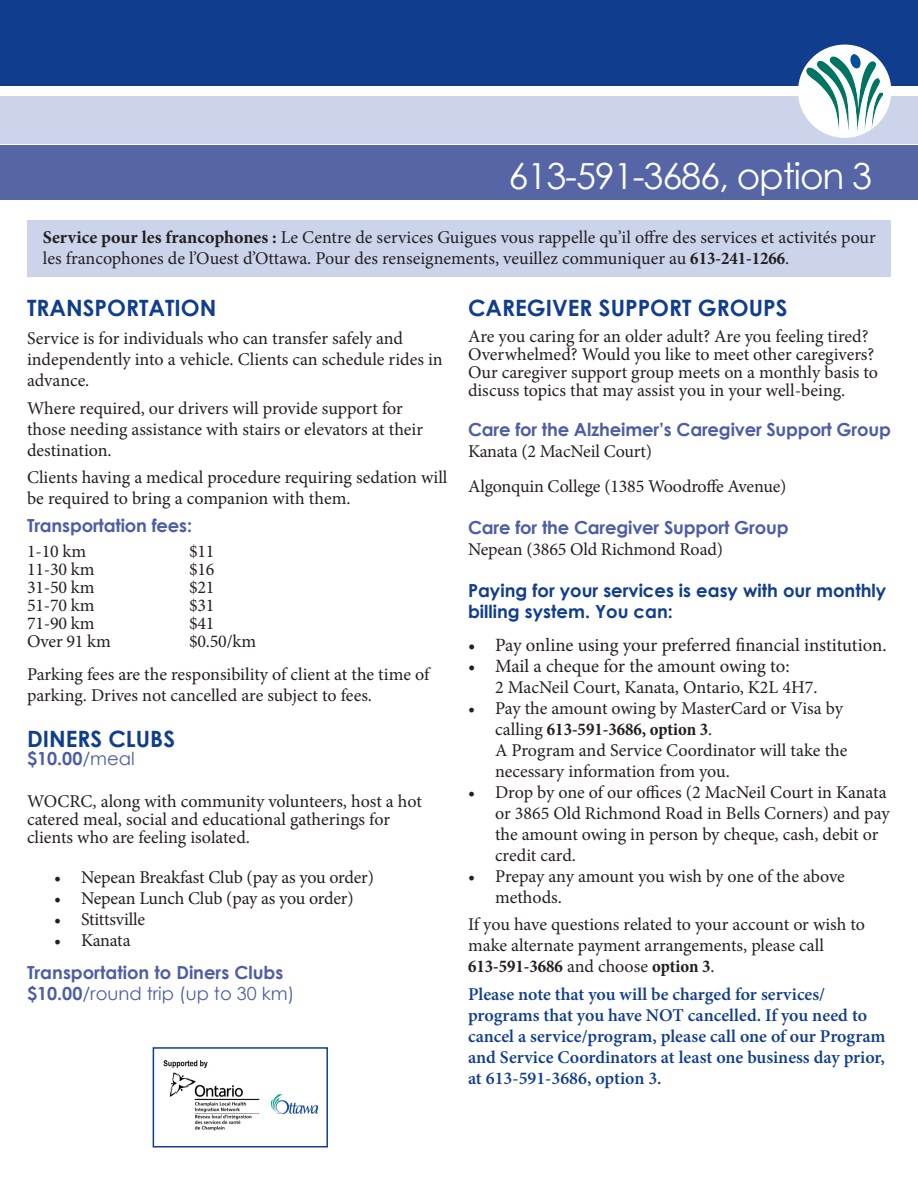
<style>
.page{position:relative;width:918px;height:1188px;background:#fff}
.page>*{position:absolute;margin:0;border:0;box-sizing:border-box;transform-origin:0 0}
.t1{font:36px "Century Gothic";letter-spacing:-.03em;color:#fff}
.t2{font:700 22.5px "Century Gothic";color:#103d8d}
.t3{font:18.75px "Minion Pro";letter-spacing:-.005em;color:#231f20}
.BODY{font:18px/21px "Minion Pro";letter-spacing:-.005em;color:#231f20}
.t4{font:600 18px/21px "Minion Pro";color:#103d8d}
.BODY-2{font:700 18px/21px "Century Gothic";letter-spacing:-.01em;color:#4d5ea2}
.t5{font:700 18px/21px "Century Gothic";color:#103d8d}
.t6{font:700 condensed 18px "Minion Pro";color:#231f20}
.t7{font:18px "Century Gothic";color:#4d5ea2}
.s1{font-weight:700}
.s2{font-weight:700;font-stretch:condensed}
.s3{font-family:"Minion Pro";font-weight:400;color:#231f20}
.s4{font-weight:400;font-stretch:normal}
.s5{font-weight:400}
</style>
<div class="page">
<div style="left:27px;top:220px;width:864px;height:56px;background:#ccd4eb"></div>
<div style="left:0;top:0;width:918px;height:120px;background:#103d8d"></div>
<div style="left:0;top:92px;width:918px;height:52px;background:#ccd4eb"></div>
<div style="left:0;top:145px;width:918px;height:55px;background:#5565a6"></div>
<div style="left:0;top:86px;width:918px;height:10px;background:#fff"></div>
<div style="left:798px;top:45px;width:93px;height:93px;background:#fff;border-radius:50%"></div>
<div style="left:153px;top:1047px;width:175px;height:101px;background:#fff;border:2px solid #103d8d"></div>
<img style="left:163px;top:1060px;width:97px;height:71px">
<img style="left:271px;top:1094px;width:46px;height:20px">
<img style="left:807px;top:54px;width:76px;height:75px">
<h1 class="t1" style="left:509px;top:151px;width:365px">613-591-3686, option 3</h1>
<p class="BODY" style="left:43px;top:227px;width:835px"><span class="s1">Service pour les francophones :</span> Le Centre de services Guigues vous rappelle qu’il offre des services et activités pour les francophones de l’Ouest d’Ottawa. Pour des renseignements, veuillez communiquer au <span class="s2">613-241-1266</span>.</p>
<p class="t2" style="left:468px;top:291px;width:321px">CAREGIVER SUPPORT GROUPS</p>
<p class="BODY" style="left:468px;top:328px;width:412px;line-height:18px">Are you caring for an older adult? Are you feeling tired?<br>Overwhelmed? Would you like to meet other caregivers?<br>Our caregiver support group meets on a monthly basis to discuss topics that may assist you in your well-being.</p>
<p class="BODY-2" style="left:468px;top:418px;width:424px">Care for the Alzheimer’s Caregiver Support Group<br><span class="s3">Kanata (2 MacNeil Court)</span></p>
<p class="BODY" style="left:468px;top:475px;width:320px">Algonquin College (1385 Woodroffe Avenue)</p>
<p class="BODY-2" style="left:468px;top:516px;width:322px">Care for the Caregiver Support Group</p>
<p class="BODY" style="left:468px;top:538px;width:256px">Nepean (3865 Old Richmond Road)</p>
<p class="t5" style="left:468px;top:579px;width:420px">Paying for your services is easy with our monthly billing system. You can:</p>
<p class="t3" style="left:468px;top:632px;width:420px">• Pay online using your preferred financial institution.</p>
<p class="t3" style="left:468px;top:653px;width:323px">• Mail a cheque for the amount owing to:</p>
<p class="BODY" style="left:495px;top:676px;width:324px">2 MacNeil Court, Kanata, Ontario, K2L 4H7.</p>
<p class="BODY" style="left:495px;top:697px;width:354px;text-indent:-27px">• Pay the amount owing by MasterCard or Visa by calling <span class="s2">613-591-3686, option 3</span>.<br>A Program and Service Coordinator will take the necessary information from you.</p>
<p class="BODY" style="left:495px;top:781px;width:396px;text-indent:-27px">• Drop by one of our offices (2 MacNeil Court in Kanata or 3865 Old Richmond Road in Bells Corners) and pay the amount owing in person by cheque, cash, debit or credit card.</p>
<p class="BODY" style="left:495px;top:865px;width:351px;text-indent:-27px">• Prepay any amount you wish by one of the above methods.</p>
<p class="BODY" style="left:468px;top:914px;width:398px">If you have questions related to your account or wish to make alternate payment arrangements, please call</p>
<p class="t6" style="left:468px;top:954px;width:248px">613-591-3686 <span class="s4">and choose</span> option 3<span class="s4">.</span></p>
<p class="t4" style="left:468px;top:984px;width:419px">Please note that you will be charged for services/ programs that you have NOT cancelled. If you need to cancel a service/program, please call one of our Program and Service Coordinators at least one business day prior, at 613-591-3686, option 3.</p>
<p class="t2" style="left:27px;top:291px;width:191px">TRANSPORTATION</p>
<p class="BODY" style="left:27px;top:328px;width:417px">Service is for individuals who can transfer safely and independently into a vehicle. Clients can schedule rides in advance.</p>
<p class="BODY" style="left:27px;top:397px;width:398px">Where required, our drivers will provide support for those needing assistance with stairs or elevators at their destination.</p>
<p class="BODY" style="left:27px;top:467px;width:422px">Clients having a medical procedure requiring sedation will be required to bring a companion with them.</p>
<p class="BODY-2" style="left:27px;top:514px;width:167px">Transportation fees:</p>
<p class="BODY" style="left:27px;top:541px;width:61px">1-10 km</p>
<p class="BODY" style="left:189px;top:541px;width:27px">$11</p>
<p class="BODY" style="left:27px;top:559px;width:69px">11-30 km</p>
<p class="BODY" style="left:189px;top:559px;width:27px">$16</p>
<p class="BODY" style="left:27px;top:577px;width:69px">31-50 km</p>
<p class="BODY" style="left:189px;top:577px;width:27px">$21</p>
<p class="BODY" style="left:27px;top:595px;width:69px">51-70 km</p>
<p class="BODY" style="left:189px;top:595px;width:27px">$31</p>
<p class="BODY" style="left:27px;top:613px;width:69px">71-90 km</p>
<p class="BODY" style="left:189px;top:613px;width:27px">$41</p>
<p class="BODY" style="left:27px;top:631px;width:85px">Over 91 km</p>
<p class="BODY" style="left:189px;top:631px;width:69px">$0.50/km</p>
<p class="BODY" style="left:27px;top:664px;width:404px">Parking fees are the responsibility of client at the time of parking. Drives not cancelled are subject to fees.</p>
<p class="t2" style="left:27px;top:722px;width:150px">DINERS CLUBS</p>
<p class="BODY-2" style="left:27px;top:747px;width:109px">$10.00<span class="s5">/meal</span></p>
<p class="BODY" style="left:27px;top:793px;width:396px;line-height:18px">WOCRC, along with community volunteers, host a hot catered meal, social and educational gatherings for</p>
<p class="BODY" style="left:27px;top:827px;width:224px">clients who are feeling isolated.</p>
<p class="BODY" style="left:54px;top:867px;width:322px">• Nepean Breakfast Club (pay as you order)</p>
<p class="BODY" style="left:54px;top:888px;width:301px">• Nepean Lunch Club (pay as you order)</p>
<p class="BODY" style="left:54px;top:909px;width:93px">• Stittsville</p>
<p class="BODY" style="left:54px;top:930px;width:78px">• Kanata</p>
<p class="BODY-2" style="left:27px;top:961px;width:258px">Transportation to Diners Clubs</p>
<p class="t7" style="left:27px;top:981px;width:269px"><span class="s1">$10.00</span>/round trip (up to 30 km)</p>
</div>
